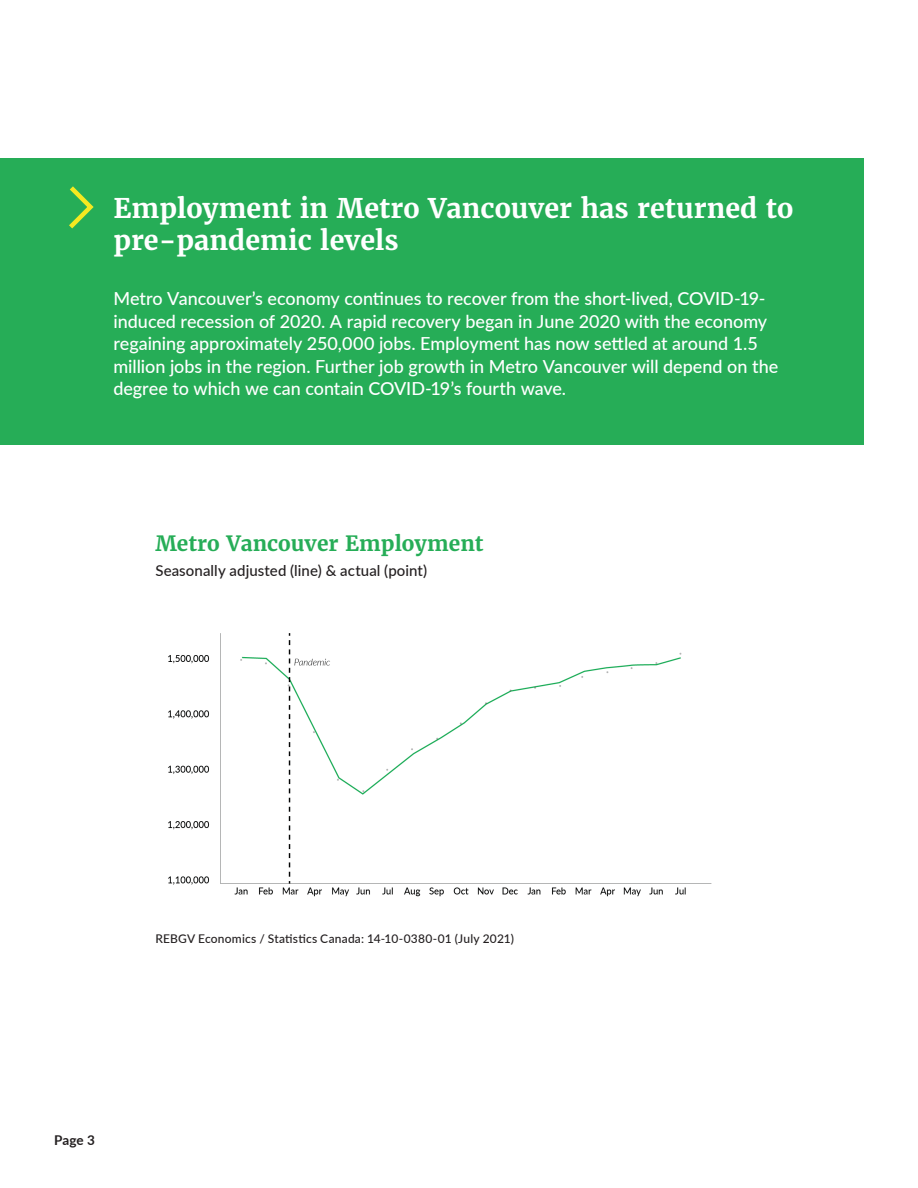
<style>
.page{position:relative;width:918px;height:1188px;background:#fff}
.page>*{position:absolute;margin:0;border:0;box-sizing:border-box;transform-origin:0 0}
.t1{font:700 27px/32.4px "Merriweather";color:#fff}
.t2{font:700 21px "Merriweather";color:#26ad57}
.t3{font:500 18px/22.5px "Lato";color:#fff}
.t4{font:500 15px "Lato";letter-spacing:.005em;color:#231f20}
.t5{font:700 13.5px "Lato";color:#231f20}
.t6{font:500 12px "Lato";letter-spacing:.015em;color:#231f20}
</style>
<div class="page">
<div style="left:0;top:158px;width:864px;height:287px;background:#26ad57"></div>
<svg style="left:69px;top:186px;width:25px;height:43px"></svg>
<img style="left:168px;top:633px;width:544px;height:264px">
<h1 class="t1" style="left:113px;top:191px;width:681px">Employment in Metro Vancouver has returned to pre-pandemic levels</h1>
<p class="t3" style="left:113px;top:286px;width:666px">Metro Vancouver’s economy continues to recover from the short-lived, COVID-19- induced recession of 2020. A rapid recovery began in June 2020 with the economy regaining approximately 250,000 jobs. Employment has now settled at around 1.5 million jobs in the region. Further job growth in Metro Vancouver will depend on the degree to which we can contain COVID-19’s fourth wave.</p>
<p class="t2" style="left:155px;top:530px;width:330px">Metro Vancouver Employment</p>
<p class="t4" style="left:155px;top:560px;width:273px">Seasonally adjusted (line) &amp; actual (point)</p>
<p class="t6" style="left:155px;top:930px;width:360px">REBGV Economics / Statistics Canada: 14-10-0380-01 (July 2021)</p>
<p class="t5" style="left:54px;top:1130px;width:42px">Page 3</p>
</div>
